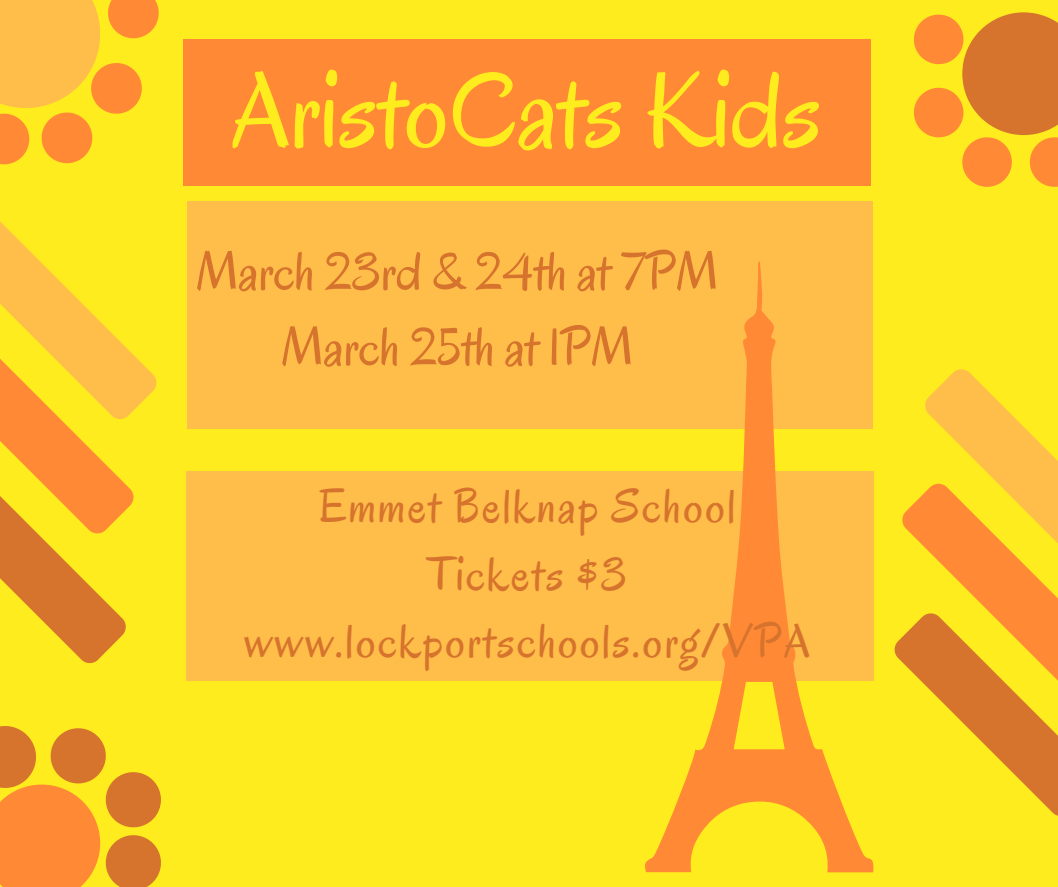
<style>
.page{position:relative;width:1058px;height:887px;background:#fff}
.page>*{position:absolute;margin:0;border:0;box-sizing:border-box;transform-origin:0 0}
.t1{font:108.6px "Oregano";color:#ffec1e}
.t2{font:54.3px/75.3px "Oregano";color:#d6732d;text-align:center}
.t3{font:48.3px/67.5px "Oregano";letter-spacing:.045em;color:#d6732d;text-align:center}
</style>
<div class="page">
<div style="left:0;top:0;width:1057px;height:886px;background:#ffec1e"></div>
<div style="left:183px;top:39px;width:688px;height:147px;background:#ff8935"></div>
<div style="left:187px;top:201px;width:685px;height:228px;background:#ffbd4a"></div>
<div style="left:186px;top:471px;width:687px;height:210px;background:#ffbd4a"></div>
<svg style="left:0;top:221px;width:157px;height:443px"></svg>
<svg style="left:894px;top:369px;width:163px;height:447px"></svg>
<svg style="left:645px;top:261px;width:228px;height:611px"></svg>
<svg style="left:0;top:726px;width:161px;height:160px"></svg>
<svg style="left:0;top:0;width:159px;height:164px"></svg>
<svg style="left:914px;top:12px;width:143px;height:175px"></svg>
<h1 class="t1" style="left:231px;top:42px;width:592px">AristoCats Kids</h1>
<p class="t2" style="left:196px;top:234px;width:523px">March 23rd &amp; 24th at 7PM<br>March 25th at 1PM</p>
<p class="t3" style="left:244px;top:473px;width:567px">Emmet Belknap School<br>Tickets $3 www.lockportschools.org/VPA</p>
</div>
